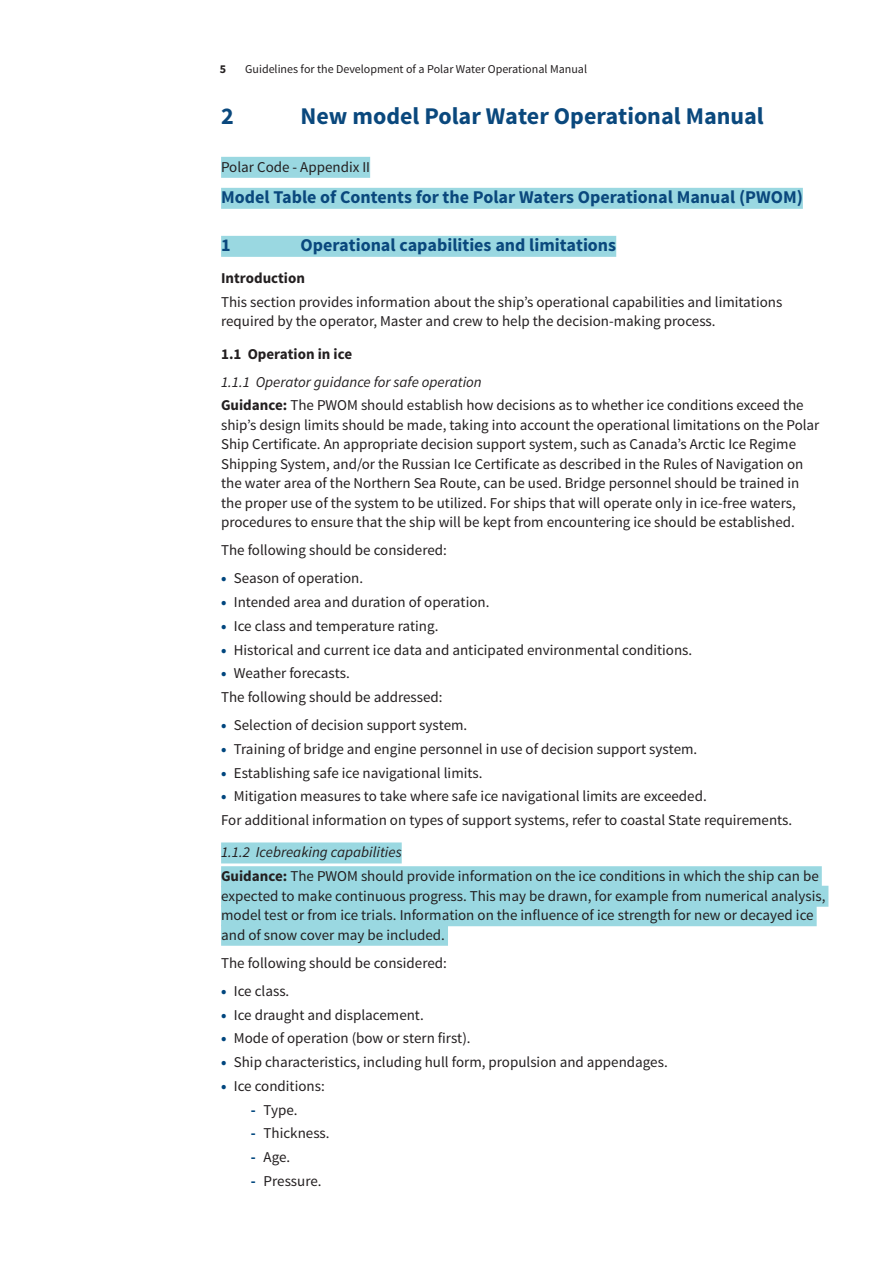
<style>
.page{position:relative;width:893px;height:1263px;background:#fff}
.page>*{position:absolute;margin:0;border:0;box-sizing:border-box;transform-origin:0 0}
.t1{font:700 24px "Source Sans Pro";color:#0a487d}
.t2{font:700 18px "Source Sans Pro";color:#0a487d}
.t3{font:15px/19.5px "Source Sans Pro";color:#231f20}
.t4{font:700 15px "Source Sans Pro";color:#231f20}
.t5{font:12px "Source Sans Pro";color:#231f20}
.t6{font:700 12px "Source Sans Pro";color:#231f20}
.s1{font-style:italic}
.s2{font-weight:700}
.s3{font-weight:900;color:#00467e}
.s4{font-weight:700;color:#00467e}
</style>
<div class="page">
<div style="left:221px;top:157px;width:149px;height:21px;background:#9ad8e1"></div>
<div style="left:221px;top:188px;width:582px;height:21px;background:#9ad8e1"></div>
<div style="left:221px;top:236px;width:395px;height:21px;background:#9ad8e1"></div>
<div style="left:221px;top:842px;width:181px;height:21px;background:#9ad8e1"></div>
<div style="left:221px;top:866px;width:601px;height:21px;background:#9ad8e1"></div>
<div style="left:221px;top:886px;width:607px;height:21px;background:#9ad8e1"></div>
<div style="left:221px;top:905px;width:596px;height:21px;background:#9ad8e1"></div>
<div style="left:221px;top:925px;width:227px;height:21px;background:#9ad8e1"></div>
<p class="t6" style="left:220px;top:61px;width:8px">5</p>
<p class="t5" style="left:245px;top:62px;width:343px">Guidelines for the Development of a Polar Water Operational Manual</p>
<h1 class="t1" style="left:221px;top:101px;width:14px">2</h1>
<h1 class="t1" style="left:301px;top:101px;width:465px">New model Polar Water Operational Manual</h1>
<p class="t3" style="left:221px;top:157px;width:151px">Polar Code - Appendix II</p>
<p class="t2" style="left:221px;top:185px;width:583px">Model Table of Contents for the Polar Waters Operational Manual (PWOM)</p>
<p class="t2" style="left:221px;top:233px;width:11px">1</p>
<p class="t2" style="left:301px;top:233px;width:317px">Operational capabilities and limitations</p>
<p class="t4" style="left:221px;top:268px;width:85px">Introduction</p>
<p class="t3" style="left:221px;top:292px;width:563px">This section provides information about the ship’s operational capabilities and limitations required by the operator, Master and crew to help the decision-making process.</p>
<p class="t4" style="left:221px;top:344px;width:132px">1.1 Operation in ice</p>
<p class="t3" style="left:221px;top:370px;width:584px;line-height:23.7px"><span class="s1">1.1.1 Operator guidance for safe operation<br></span><span class="s2">Guidance:</span> The PWOM should establish how decisions as to whether ice conditions exceed the</p>
<p class="t3" style="left:221px;top:415px;width:600px">ship’s design limits should be made, taking into account the operational limitations on the Polar Ship Certificate. An appropriate decision support system, such as Canada’s Arctic Ice Regime Shipping System, and/or the Russian Ice Certificate as described in the Rules of Navigation on the water area of the Northern Sea Route, can be used. Bridge personnel should be trained in the proper use of the system to be utilized. For ships that will operate only in ice-free waters, procedures to ensure that the ship will be kept from encountering ice should be established.</p>
<p class="t3" style="left:221px;top:541px;width:227px">The following should be considered:</p>
<p class="t3" style="left:221px;top:569px;width:144px"><span class="s3">•</span> Season of operation.</p>
<p class="t3" style="left:221px;top:593px;width:270px"><span class="s3">•</span> Intended area and duration of operation.</p>
<p class="t3" style="left:221px;top:616px;width:219px"><span class="s3">•</span> Ice class and temperature rating.</p>
<p class="t3" style="left:221px;top:640px;width:473px"><span class="s3">•</span> Historical and current ice data and anticipated environmental conditions.</p>
<p class="t3" style="left:221px;top:662px;width:223px;line-height:23.7px"><span class="s3">•</span> Weather forecasts.<br>The following should be addressed:</p>
<p class="t3" style="left:221px;top:716px;width:248px"><span class="s3">•</span> Selection of decision support system.</p>
<p class="t3" style="left:221px;top:739px;width:478px"><span class="s3">•</span> Training of bridge and engine personnel in use of decision support system.</p>
<p class="t3" style="left:221px;top:763px;width:263px"><span class="s3">•</span> Establishing safe ice navigational limits.</p>
<p class="t3" style="left:221px;top:785px;width:573px;line-height:23.7px"><span class="s3">•</span> Mitigation measures to take where safe ice navigational limits are exceeded.<br>For additional information on types of support systems, refer to coastal State requirements.</p>
<p class="t3" style="left:221px;top:841px;width:599px;line-height:23.7px"><span class="s1">1.1.2 Icebreaking capabilities<br></span><span class="s2">Guidance:</span> The PWOM should provide information on the ice conditions in which the ship can be</p>
<p class="t3" style="left:221px;top:886px;width:606px">expected to make continuous progress. This may be drawn, for example from numerical analysis, model test or from ice trials. Information on the influence of ice strength for new or decayed ice and of snow cover may be included.</p>
<p class="t3" style="left:221px;top:953px;width:227px">The following should be considered:</p>
<p class="t3" style="left:221px;top:981px;width:70px"><span class="s3">•</span> Ice class.</p>
<p class="t3" style="left:221px;top:1005px;width:204px"><span class="s3">•</span> Ice draught and displacement.</p>
<p class="t3" style="left:221px;top:1029px;width:251px"><span class="s3">•</span> Mode of operation (bow or stern first).</p>
<p class="t3" style="left:221px;top:1052px;width:448px"><span class="s3">•</span> Ship characteristics, including hull form, propulsion and appendages.</p>
<p class="t3" style="left:221px;top:1076px;width:105px"><span class="s3">•</span> Ice conditions:</p>
<p class="t3" style="left:251px;top:1100px;width:48px"><span class="s4">-</span> Type.</p>
<p class="t3" style="left:251px;top:1124px;width:80px"><span class="s4">-</span> Thickness.</p>
<p class="t3" style="left:251px;top:1147px;width:41px"><span class="s4">-</span> Age.</p>
<p class="t3" style="left:251px;top:1171px;width:72px"><span class="s4">-</span> Pressure.</p>
</div>
